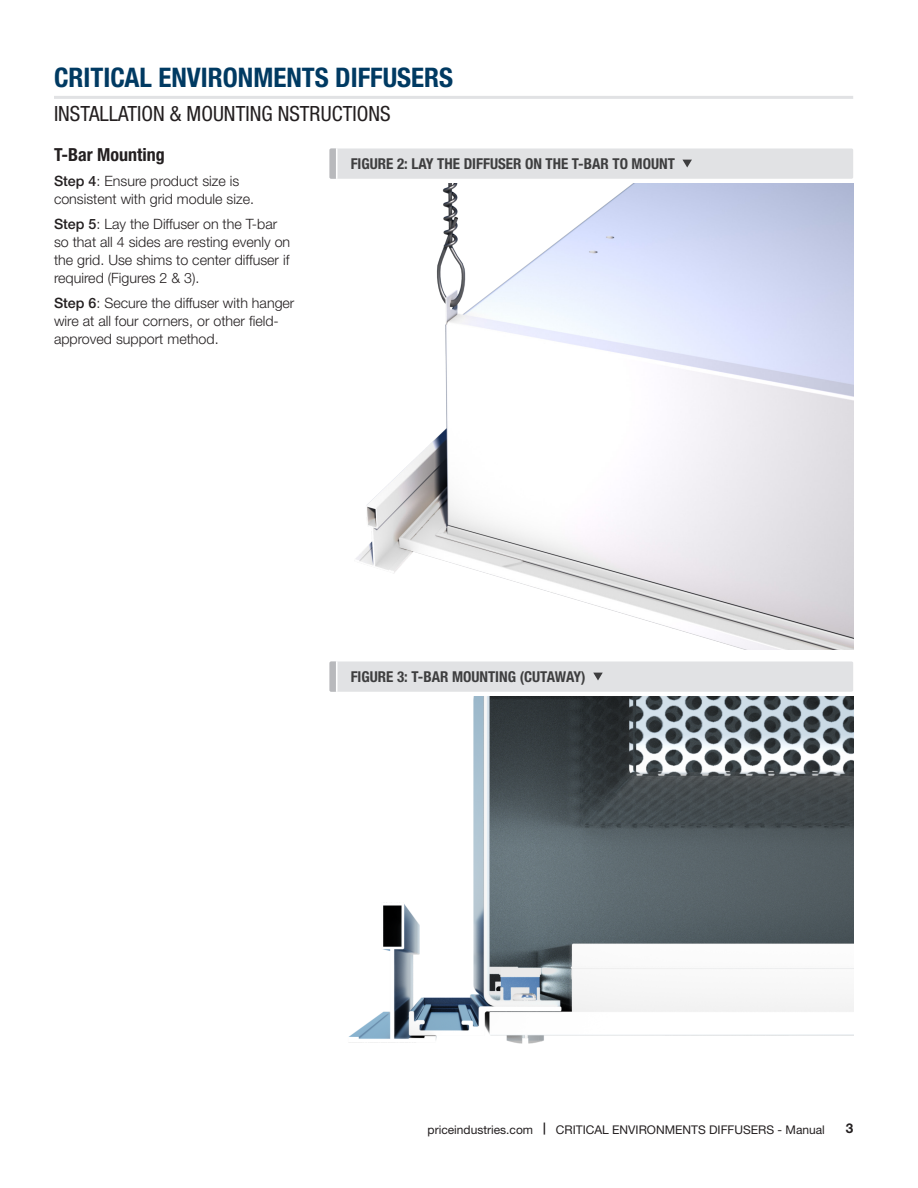
<style>
.page{position:relative;width:918px;height:1188px;background:#fff}
.page>*{position:absolute;margin:0;border:0;box-sizing:border-box;transform-origin:0 0}
.t1{font:700 condensed 27px "Helvetica Neue LT Std";color:#003a62}
.t2{font:condensed 21px "Helvetica Neue LT Std";color:#231f20}
.Title__1{font:700 condensed 18px "Helvetica Neue LT Std";color:#231f20}
.Image_Caption_Descri{font:700 condensed 15px "Helvetica Neue LT Std";color:#3e3e3f}
.Body{font:300 14.25px/18px "Helvetica Neue LT Std";color:#231f20}
.t3{font:700 13.5px "Helvetica Neue LT Std";color:#231f20}
.t4{font:12px "Helvetica Neue LT Std";color:#231f20}
.s1{font-weight:500}
.s2{font-weight:700}
</style>
<div class="page">
<hr style="left:54px;top:96px;width:799px;height:3px;background:#e1e2e4">
<div style="left:330px;top:148px;width:523px;height:31px;background:#e1e2e4;border-radius:2px"></div>
<svg style="left:682px;top:160px;width:10px;height:8px"></svg>
<hr style="left:336px;top:148px;width:1px;height:31px;background:#fff">
<svg style="left:329px;top:148px;width:7px;height:31px"></svg>
<div style="left:330px;top:662px;width:523px;height:30px;background:#e1e2e4;border-radius:2px"></div>
<svg style="left:593px;top:673px;width:10px;height:8px"></svg>
<hr style="left:336px;top:662px;width:1px;height:30px;background:#fff">
<svg style="left:329px;top:662px;width:7px;height:30px"></svg>
<img style="left:355px;top:183px;width:498px;height:467px">
<img style="left:349px;top:696px;width:504px;height:348px">
<h1 class="t1" style="left:54px;top:61px;width:401px">CRITICAL ENVIRONMENTS DIFFUSERS</h1>
<h2 class="t2" style="left:54px;top:102px;width:338px">INSTALLATION &amp; MOUNTING NSTRUCTIONS</h2>
<p class="Image_Caption_Descri" style="left:351px;top:155px;width:130px">FIGURE 2: LAY THE DIFFUS</p>
<p class="Image_Caption_Descri" style="left:506px;top:155px;width:134px">ER ON THE T-BAR TO MOUNT</p>
<p class="Title__1" style="left:54px;top:144px;width:112px">T-BAR MOUNTING</p>
<p class="Body" style="left:54px;top:172px;width:202px"><span class="s1">Step 4</span>: Ensure product size is consistent with grid module size.</p>
<p class="Body" style="left:54px;top:214px;width:238px"><span class="s1">Step 5</span>: Lay the Diffuser on the T-bar so that all 4 sides are resting evenly on the grid. Use shims to center diffuser if required (Figures 2 &amp; 3).</p>
<p class="Body" style="left:54px;top:293px;width:242px"><span class="s1">Step 6</span>: Secure the diffuser with hanger wire at all four corners, or other field&shy;approved support method.</p>
<p class="Image_Caption_Descri" style="left:351px;top:668px;width:111px">FIGURE 3: T-BAR MOUNTIN</p>
<p class="Image_Caption_Descri" style="left:508px;top:668px;width:79px">G (CUTAWAY)</p>
<p class="t4" style="left:428px;top:1122px;width:145px">PRICEINDUSTRIES.COM <span class="s2">|</span> CRITICAL</p>
<p class="t4" style="left:612px;top:1122px;width:17px">ENVIRONMENTS</p>
<p class="t4" style="left:709px;top:1122px;width:17px">DIFFUSERS</p>
<p class="t4" style="left:778px;top:1122px;width:49px">- MANUAL</p>
<p class="t3" style="left:846px;top:1120px;width:9px">3</p>
</div>
